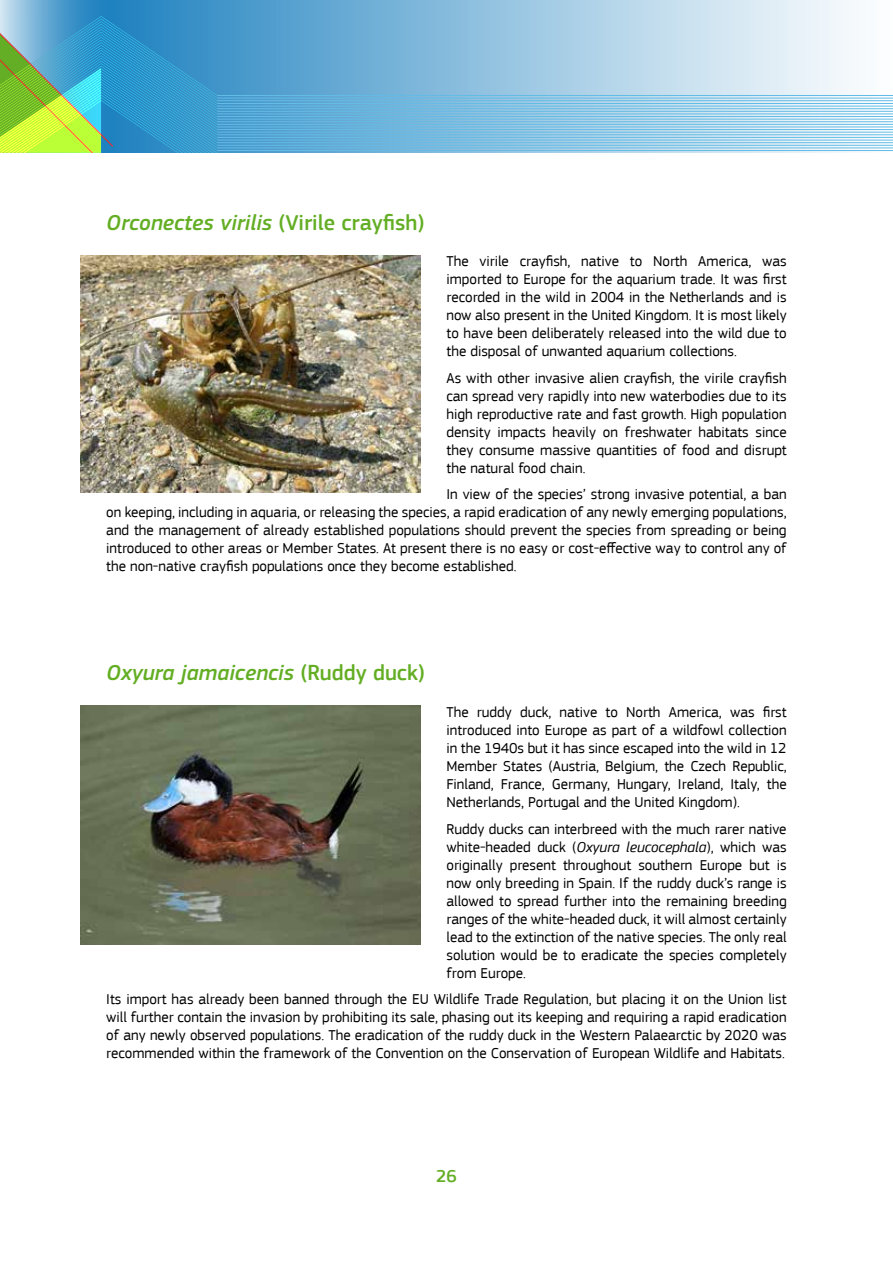
<style>
.page{position:relative;width:893px;height:1263px;background:#fff}
.page>*{position:absolute;margin:0;border:0;box-sizing:border-box;transform-origin:0 0}
.t1{font:italic 500 22.5px "EC Square Sans Pro";color:#63ae24}
.t2{font:500 18px "EC Square Sans Pro";color:#63ae24}
.t3{font:15px/18px "EC Square Sans Pro";color:#000;text-align:justify}
.s1{font-style:normal}
.s2{font-style:italic}
</style>
<div class="page">
<svg style="left:0;top:0;width:115px;height:16px;background:#5ea5d1"></svg>
<svg style="left:115px;top:0;width:778px;height:153px;background:#9ec9e4"></svg>
<svg style="left:0;top:16px;width:218px;height:137px;background:#54aba9"></svg>
<hr style="left:217px;top:95px;width:676px;height:1px;background:#63bce6">
<hr style="left:217px;top:103px;width:676px;height:1px;background:#63bce6">
<hr style="left:217px;top:98px;width:676px;height:1px;background:#63bce6">
<hr style="left:217px;top:100px;width:676px;height:1px;background:#63bce6">
<hr style="left:217px;top:150px;width:676px;height:1px;background:#63bce6">
<hr style="left:217px;top:106px;width:676px;height:1px;background:#63bce6">
<hr style="left:217px;top:114px;width:676px;height:1px;background:#63bce6">
<hr style="left:217px;top:111px;width:676px;height:1px;background:#63bce6">
<hr style="left:217px;top:108px;width:676px;height:1px;background:#63bce6">
<hr style="left:217px;top:116px;width:676px;height:1px;background:#63bce6">
<hr style="left:217px;top:124px;width:676px;height:1px;background:#63bce6">
<hr style="left:217px;top:119px;width:676px;height:1px;background:#63bce6">
<hr style="left:217px;top:121px;width:676px;height:1px;background:#63bce6">
<hr style="left:217px;top:137px;width:676px;height:1px;background:#63bce6">
<hr style="left:217px;top:127px;width:676px;height:1px;background:#63bce6">
<hr style="left:217px;top:135px;width:676px;height:1px;background:#63bce6">
<hr style="left:217px;top:132px;width:676px;height:1px;background:#63bce6">
<hr style="left:217px;top:129px;width:676px;height:1px;background:#63bce6">
<hr style="left:217px;top:148px;width:676px;height:1px;background:#63bce6">
<hr style="left:217px;top:145px;width:676px;height:1px;background:#63bce6">
<hr style="left:217px;top:142px;width:676px;height:1px;background:#63bce6">
<hr style="left:217px;top:140px;width:676px;height:1px;background:#63bce6">
<img style="left:81px;top:255px;width:340px;height:238px">
<img style="left:81px;top:706px;width:340px;height:238px">
<h1 class="t1" style="left:106px;top:209px;width:320px">Orconectes virilis <span class="s1">(Virile crayfish)</span></h1>
<p class="t3" style="left:446px;top:253px;width:342px">The virile crayfish, native to North America, was imported to Europe for the aquarium trade. It was first recorded in the wild in 2004 in the Netherlands and is now also present in the United Kingdom. It is most likely to have been deliberately released into the wild due to the disposal of unwanted aquarium collections.</p>
<p class="t3" style="left:446px;top:369px;width:342px">As with other invasive alien crayfish, the virile crayfish can spread very rapidly into new waterbodies due to its high reproductive rate and fast growth. High population density impacts heavily on freshwater habitats since they consume massive quantities of food and disrupt the natural food chain.</p>
<p class="t3" style="left:106px;top:486px;width:682px;text-indent:340px">In view of the species’ strong invasive potential, a ban on keeping, including in aquaria, or releasing the species, a rapid eradication of any newly emerging populations, and the management of already established populations should prevent the species from spreading or being introduced to other areas or Member States. At present there is no easy or cost-effective way to control any of the non-native crayfish populations once they become established.</p>
<h1 class="t1" style="left:106px;top:660px;width:320px">Oxyura jamaicencis <span class="s1">(Ruddy duck)</span></h1>
<p class="t3" style="left:446px;top:703px;width:342px">The ruddy duck, native to North America, was first introduced into Europe as part of a wildfowl collection in the 1940s but it has since escaped into the wild in 12<br>Member States (Austria, Belgium, the Czech Republic, Finland, France, Germany, Hungary, Ireland, Italy, the Netherlands, Portugal and the United Kingdom).</p>
<p class="t3" style="left:446px;top:820px;width:342px">Ruddy ducks can interbreed with the much rarer native white-headed duck (<span class="s2">Oxyura leucocephala</span>), which was originally present throughout southern Europe but is now only breeding in Spain. If the ruddy duck’s range is allowed to spread further into the remaining breeding ranges of the white-headed duck, it will almost certainly lead to the extinction of the native species. The only real solution would be to eradicate the species completely from Europe.</p>
<p class="t3" style="left:106px;top:990px;width:682px">Its import has already been banned through the EU Wildlife Trade Regulation, but placing it on the Union list will further contain the invasion by prohibiting its sale, phasing out its keeping and requiring a rapid eradication of any newly observed populations. The eradication of the ruddy duck in the Western Palaearctic by 2020 was recommended within the framework of the Convention on the Conservation of European Wildlife and Habitats.</p>
<p class="t2" style="left:436px;top:1165px;width:22px">26</p>
</div>
